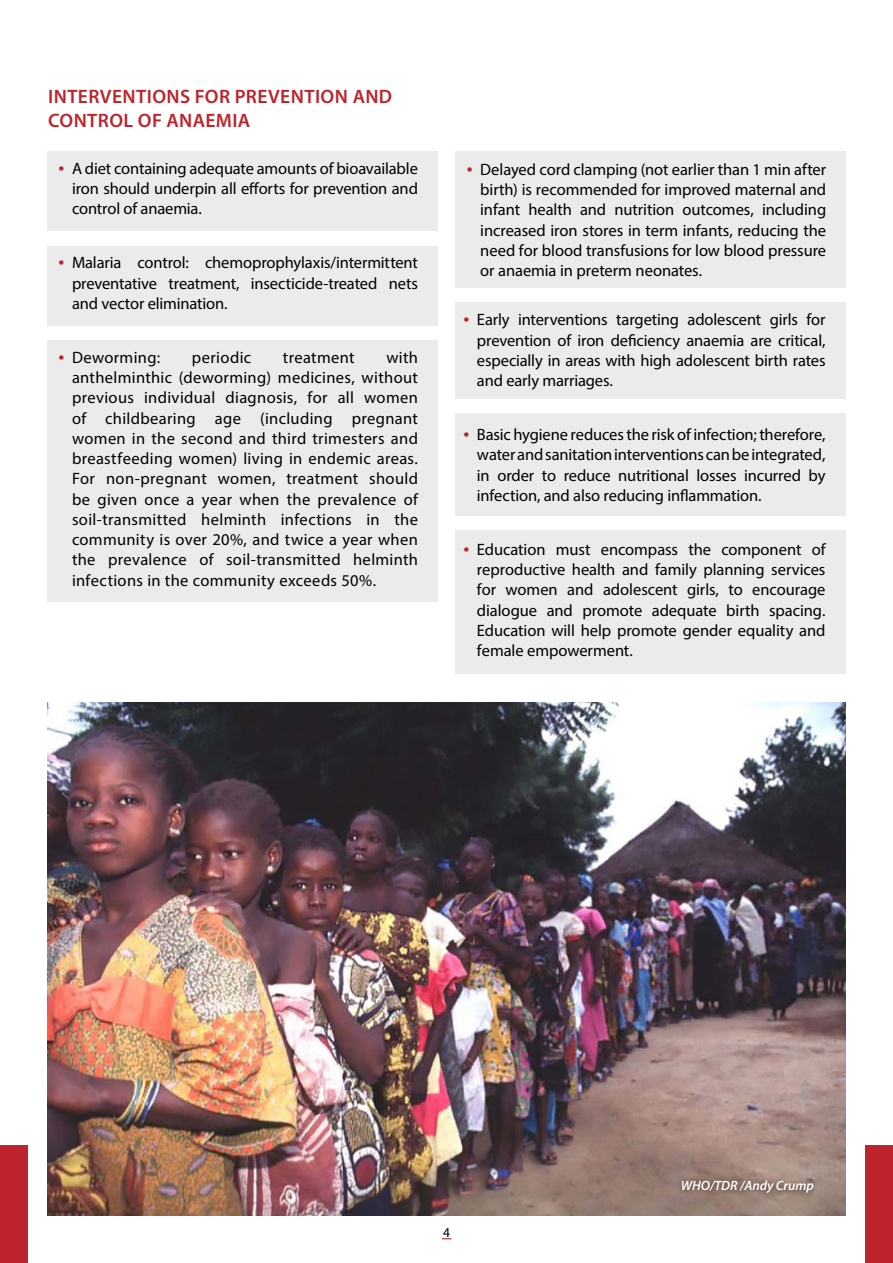
<style>
.page{position:relative;width:893px;height:1263px;background:#fff}
.page>*{position:absolute;margin:0;border:0;box-sizing:border-box;transform-origin:0 0}
.t1{font:600 19.5px/23.4px "Myriad Pro";letter-spacing:.02em;color:#bd242c}
.t2{font:16.5px/20.2px "Myriad Pro";letter-spacing:-.005em;color:#000;text-align:justify}
.t3{font:16.5px "Myriad Pro";letter-spacing:.02em;color:#000}
.t4{font:16.5px "Myriad Pro";letter-spacing:.025em;color:#000}
.t5{font:italic 600 13.5px "Myriad Pro";letter-spacing:-.005em;color:#fff}
.t6{font:13.5px "Myriad Pro";color:#000}
.s1{font-size:21px;color:#bd242c}
</style>
<div class="page">
<div style="left:455px;top:530px;width:391px;height:143px;background:#ebebec"></div>
<div style="left:455px;top:413px;width:391px;height:103px;background:#ebebec"></div>
<div style="left:455px;top:302px;width:391px;height:96px;background:#ebebec"></div>
<div style="left:47px;top:246px;width:391px;height:80px;background:#ebebec"></div>
<div style="left:47px;top:341px;width:391px;height:261px;background:#ebebec"></div>
<div style="left:455px;top:151px;width:391px;height:136px;background:#ebebec"></div>
<div style="left:47px;top:151px;width:391px;height:80px;background:#ebebec"></div>
<div style="left:0;top:1145px;width:27px;height:118px;background:#bd242c"></div>
<div style="left:865px;top:1145px;width:28px;height:118px;background:#bd242c"></div>
<img style="left:47px;top:702px;width:799px;height:514px">
<div style="left:676px;top:1175px;width:143px;height:24px;background:#000;opacity:.6"></div>
<p class="t1" style="left:48px;top:85px;width:346px">INTERVENTIONS FOR PREVENTION AND<br>CONTROL OF ANAEMIA</p>
<p class="t2" style="left:72px;top:158px;width:347px;text-indent:-14px"><span class="s1">•</span> A diet containing adequate amounts of bioavailable iron should underpin all efforts for prevention and control of anaemia.</p>
<p class="t2" style="left:72px;top:252px;width:347px;text-indent:-14px"><span class="s1">•</span> Malaria control: chemoprophylaxis/intermittent preventative treatment, insecticide-treated nets and vector elimination.</p>
<p class="t3" style="left:58px;top:347px;width:103px"><span class="s1">•</span> Deworming:</p>
<p class="t4" style="left:192px;top:347px;width:61px">periodic</p>
<p class="t3" style="left:283px;top:347px;width:73px">treatment</p>
<p class="t2" style="left:72px;top:347px;width:348px;text-indent:314px">with anthelminthic (deworming) medicines, without previous individual diagnosis, for all women of childbearing age (including pregnant women in the second and third trimesters and breastfeeding women) living in endemic areas.<br>For non-pregnant women, treatment should be given once a year when the prevalence of soil-transmitted helminth infections in the community is over 20%, and twice a year when the prevalence of soil-transmitted helminth infections in the community exceeds 50%.</p>
<p class="t2" style="left:480px;top:159px;width:347px;text-indent:-14px"><span class="s1">•</span> Delayed cord clamping (not earlier than 1 min after birth) is recommended for improved maternal and infant health and nutrition outcomes, including increased iron stores in term infants, reducing the need for blood transfusions for low blood pressure or anaemia in preterm neonates.</p>
<p class="t2" style="left:477px;top:309px;width:350px;text-indent:-14px"><span class="s1">•</span> Early interventions targeting adolescent girls for prevention of iron deficiency anaemia are critical, especially in areas with high adolescent birth rates and early marriages.</p>
<p class="t2" style="left:477px;top:424px;width:350px;text-indent:-14px"><span class="s1">•</span> Basic hygiene reduces the risk of infection; therefore, water and sanitation interventions can be integrated, in order to reduce nutritional losses incurred by infection, and also reducing inflammation.</p>
<p class="t2" style="left:477px;top:539px;width:350px;text-indent:-14px"><span class="s1">•</span> Education must encompass the component of reproductive health and family planning services for women and adolescent girls, to encourage dialogue and promote adequate birth spacing.<br>Education will help promote gender equality and female empowerment.</p>
<p class="t6" style="left:443px;top:1224px;width:8px">4</p>
<p class="t5" style="left:681px;top:1177px;width:134px">WHO/TDR /Andy Crump</p>
</div>
